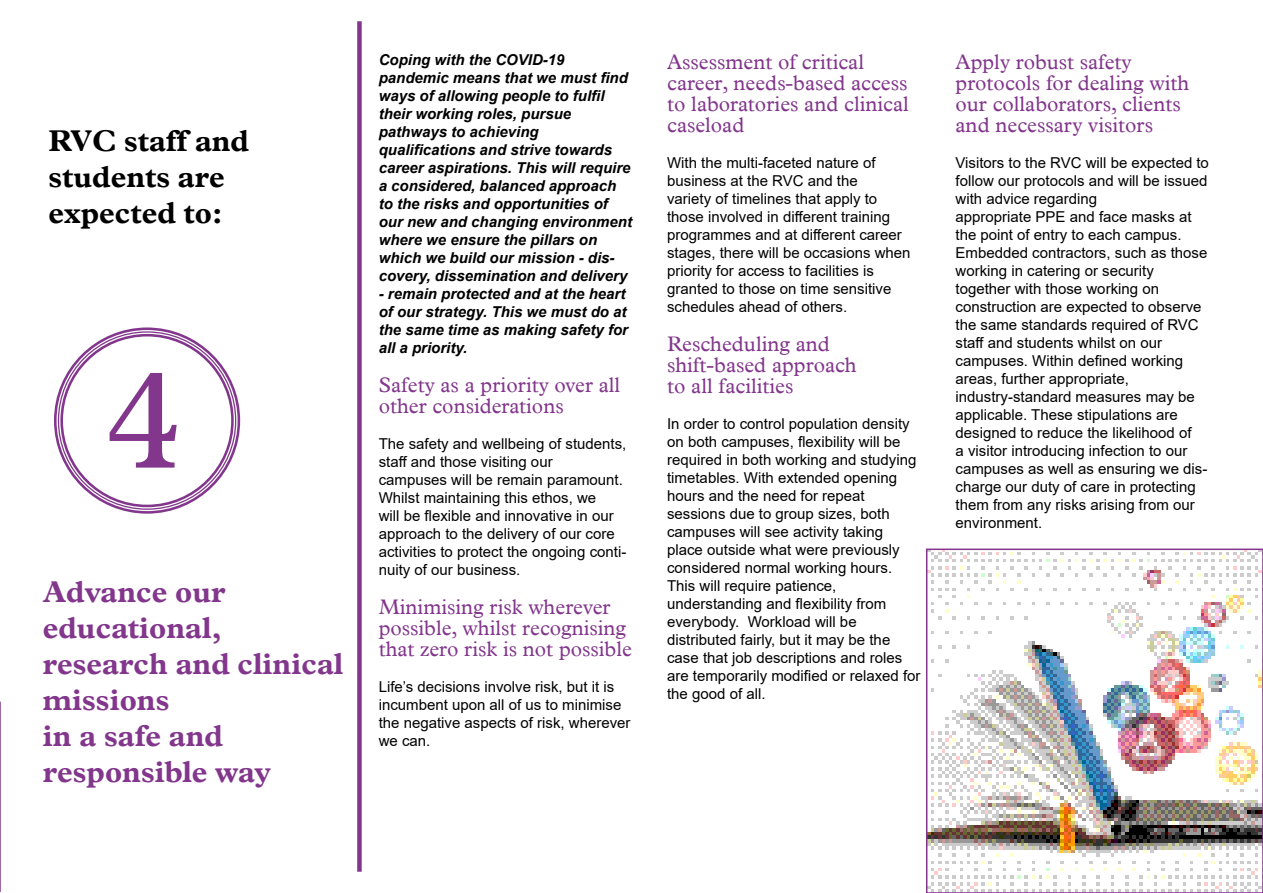
<style>
.page{position:relative;width:1263px;height:893px;background:#fff}
.page>*{position:absolute;margin:0;border:0;box-sizing:border-box;transform-origin:0 0}
.t1{font:142.5px "Plantin";color:#82368c}
.t2{font:700 30px/36px "Plantin";color:#82368c}
.t3{font:700 30px/36px "Plantin";color:#000}
.t4{font:21px/21px "Plantin";color:#82368c}
.t5{font:15px/18px "Arial";color:#000}
.t6{font:italic 700 15px/18px "Arial";color:#000}
</style>
<div class="page">
<div style="left:357px;top:21px;width:5px;height:851px;background:#82368c"></div>
<img style="left:929px;top:552px;width:331px;height:338px">
<div style="left:926px;top:549px;width:337px;height:344px;border:2px solid #82368c"></div>
<svg style="left:0;top:702px;width:1px;height:190px"></svg>
<h2 class="t3" style="left:49px;top:125px;width:202px">RVC staff and students are expected to:</h2>
<h1 class="t1" style="left:104px;top:337px;width:80px">4</h1>
<h2 class="t2" style="left:43px;top:576px;width:302px">Advance our educational, research and clinical missions<br>in a safe and responsible way</h2>
<p class="t6" style="left:379px;top:51px;width:255px">Coping with the COVID-19 pandemic means that we must find ways of allowing people to fulfil their working roles, pursue pathways to achieving qualifications and strive towards career aspirations. This will require a considered, balanced approach to the risks and opportunities of our new and changing environment where we ensure the pillars on which we build our mission - dis&shy;covery, dissemination and delivery</p>
<p class="t6" style="left:379px;top:285px;width:251px">- remain protected and at the heart of our strategy. This we must do at the same time as making safety for all a priority.</p>
<h3 class="t4" style="left:379px;top:375px;width:243px">Safety as a priority over all other considerations</h3>
<p class="t5" style="left:379px;top:435px;width:249px">The safety and wellbeing of students, staff and those visiting our<br>campuses will be remain paramount.<br>Whilst maintaining this ethos, we<br>will be flexible and innovative in our approach to the delivery of our core activities to protect the ongoing conti&shy;nuity of our business.</p>
<h3 class="t4" style="left:379px;top:597px;width:255px">Minimising risk wherever possible, whilst recognising that zero risk is not possible</h3>
<p class="t5" style="left:379px;top:678px;width:253px">Life’s decisions involve risk, but it is incumbent upon all of us to minimise the negative aspects of risk, wherever we can.</p>
<h3 class="t4" style="left:667px;top:52px;width:243px">Assessment of critical career, needs-based access to laboratories and clinical caseload</h3>
<p class="t5" style="left:667px;top:153px;width:245px">With the multi-faceted nature of business at the RVC and the<br>variety of timelines that apply to those involved in different training programmes and at different career stages, there will be occasions when priority for access to facilities is granted to those on time sensitive schedules ahead of others.</p>
<h3 class="t4" style="left:667px;top:334px;width:191px">Rescheduling and shift-based approach to all facilities</h3>
<p class="t5" style="left:667px;top:414px;width:255px">In order to control population density on both campuses, flexibility will be required in both working and studying timetables. With extended opening hours and the need for repeat sessions due to group sizes, both campuses will see activity taking place outside what were previously considered normal working hours.<br>This will require patience, understanding and flexibility from everybody. Workload will be distributed fairly, but it may be the case that job descriptions and roles are temporarily modified or relaxed for the good of all.</p>
<h3 class="t4" style="left:955px;top:52px;width:235px">Apply robust safety protocols for dealing with our collaborators, clients and necessary visitors</h3>
<p class="t5" style="left:955px;top:153px;width:255px">Visitors to the RVC will be expected to follow our protocols and will be issued with advice regarding<br>appropriate PPE and face masks at the point of entry to each campus.<br>Embedded contractors, such as those working in catering or security together with those working on construction are expected to observe the same standards required of RVC staff and students whilst on our campuses. Within defined working areas, further appropriate, industry-standard measures may be applicable. These stipulations are designed to reduce the likelihood of<br>a visitor introducing infection to our campuses as well as ensuring we dis&shy;charge our duty of care in protecting them from any risks arising from our environment.</p>
</div>
